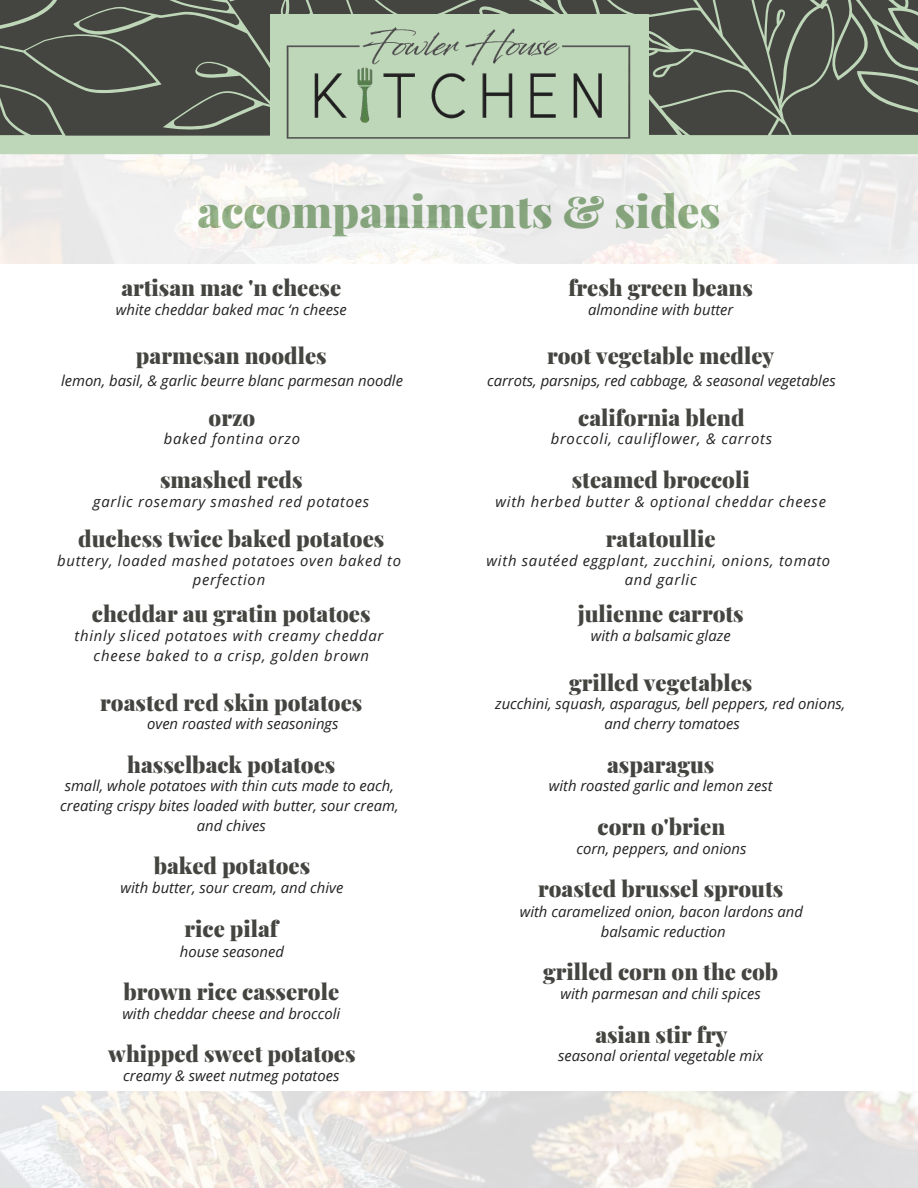
<style>
.page{position:relative;width:918px;height:1188px;background:#fff}
.page>*{position:absolute;margin:0;border:0;box-sizing:border-box;transform-origin:0 0}
.t1{font:900 44.55px "Playfair Display";color:#8daf83}
.t2{font:900 22.2px "Playfair Display";color:#444440}
.t3{font:italic 14.85px/19.6px "Open Sans";color:#222;text-align:center}
.t4{font:italic 14.85px/19.6px "Open Sans";letter-spacing:.05em;color:#222;text-align:center}
</style>
<div class="page">
<svg style="left:0;top:0;width:918px;height:154px;background:#5f645a"></svg>
<div style="left:270px;top:15px;width:378px;height:137px;background:#bfd7b9"></div>
<img style="left:286px;top:27px;width:345px;height:112px">
<img style="left:0;top:1091px;width:918px;height:97px">
<h1 class="t1" style="left:197px;top:180px;width:525px">accompaniments &amp; sides</h1>
<h2 class="t2" style="left:121px;top:272px;width:221px">artisan mac 'n cheese</h2>
<p class="t3" style="left:116px;top:299px;width:232px">white cheddar baked mac ‘n cheese</p>
<h2 class="t2" style="left:136px;top:340px;width:192px">parmesan noodles</h2>
<p class="t3" style="left:61px;top:370px;width:343px">lemon, basil, &amp; garlic beurre blanc parmesan noodle</p>
<h2 class="t2" style="left:209px;top:402px;width:48px">orzo</h2>
<p class="t4" style="left:164px;top:429px;width:138px">baked fontina orzo</p>
<h2 class="t2" style="left:160px;top:464px;width:144px">smashed reds</h2>
<p class="t4" style="left:93px;top:491px;width:277px">garlic rosemary smashed red potatoes</p>
<h2 class="t2" style="left:78px;top:523px;width:308px">duchess twice baked potatoes</h2>
<p class="t4" style="left:57px;top:550px;width:345px">buttery, loaded mashed potatoes oven baked to perfection</p>
<h2 class="t2" style="left:92px;top:598px;width:280px">cheddar au gratin potatoes</h2>
<p class="t4" style="left:75px;top:625px;width:310px">thinly sliced potatoes with creamy cheddar cheese baked to a crisp, golden brown</p>
<h2 class="t2" style="left:100px;top:687px;width:264px">roasted red skin potatoes</h2>
<p class="t3" style="left:147px;top:714px;width:193px">oven roasted with seasonings</p>
<h2 class="t2" style="left:127px;top:749px;width:210px">hasselback potatoes</h2>
<p class="t3" style="left:60px;top:776px;width:340px">small, whole potatoes with thin cuts made to each, creating crispy bites loaded with butter, sour cream, and chives</p>
<h2 class="t2" style="left:154px;top:850px;width:158px">baked potatoes</h2>
<p class="t3" style="left:121px;top:877px;width:224px">with butter, sour cream, and chive</p>
<h2 class="t2" style="left:185px;top:913px;width:95px">rice pilaf</h2>
<p class="t3" style="left:180px;top:941px;width:106px">house seasoned</p>
<h2 class="t2" style="left:123px;top:976px;width:217px">brown rice casserole</h2>
<p class="t3" style="left:122px;top:1003px;width:219px">with cheddar cheese and broccoli</p>
<h2 class="t2" style="left:108px;top:1038px;width:249px">whipped sweet potatoes</h2>
<p class="t3" style="left:123px;top:1065px;width:218px">creamy &amp; sweet nutmeg potatoes</p>
<h2 class="t2" style="left:568px;top:272px;width:186px">fresh green beans</h2>
<p class="t3" style="left:588px;top:299px;width:147px">almondine with butter</p>
<h2 class="t2" style="left:547px;top:340px;width:229px">root vegetable medley</h2>
<p class="t3" style="left:487px;top:370px;width:350px">carrots, parsnips, red cabbage, &amp; seasonal vegetables</p>
<h2 class="t2" style="left:578px;top:402px;width:168px">california blend</h2>
<p class="t4" style="left:551px;top:429px;width:223px">broccoli, cauliflower, &amp; carrots</p>
<h2 class="t2" style="left:572px;top:464px;width:179px">steamed broccoli</h2>
<p class="t4" style="left:495px;top:491px;width:332px">with herbed butter &amp; optional cheddar cheese</p>
<h2 class="t2" style="left:606px;top:523px;width:111px">ratatoullie</h2>
<p class="t4" style="left:487px;top:550px;width:345px">with sautéed eggplant, zucchini, onions, tomato and garlic</p>
<h2 class="t2" style="left:578px;top:598px;width:168px">julienne carrots</h2>
<p class="t3" style="left:591px;top:625px;width:141px">with a balsamic glaze</p>
<h2 class="t2" style="left:569px;top:667px;width:185px">grilled vegetables</h2>
<p class="t3" style="left:495px;top:694px;width:352px">zucchini, squash, asparagus, bell peppers, red onions, and cherry tomatoes</p>
<h2 class="t2" style="left:607px;top:749px;width:109px">asparagus</h2>
<p class="t3" style="left:549px;top:776px;width:225px">with roasted garlic and lemon zest</p>
<h2 class="t2" style="left:598px;top:811px;width:129px">corn o'brien</h2>
<p class="t3" style="left:576px;top:838px;width:171px">corn, peppers, and onions</p>
<h2 class="t2" style="left:538px;top:873px;width:247px">roasted brussel sprouts</h2>
<p class="t3" style="left:520px;top:902px;width:285px">with caramelized onion, bacon lardons and balsamic reduction</p>
<h2 class="t2" style="left:543px;top:956px;width:237px">grilled corn on the cob</h2>
<p class="t3" style="left:561px;top:984px;width:202px">with parmesan and chili spices</p>
<h2 class="t2" style="left:595px;top:1019px;width:134px">asian stir fry</h2>
<p class="t3" style="left:558px;top:1046px;width:207px">seasonal oriental vegetable mix</p>
</div>
